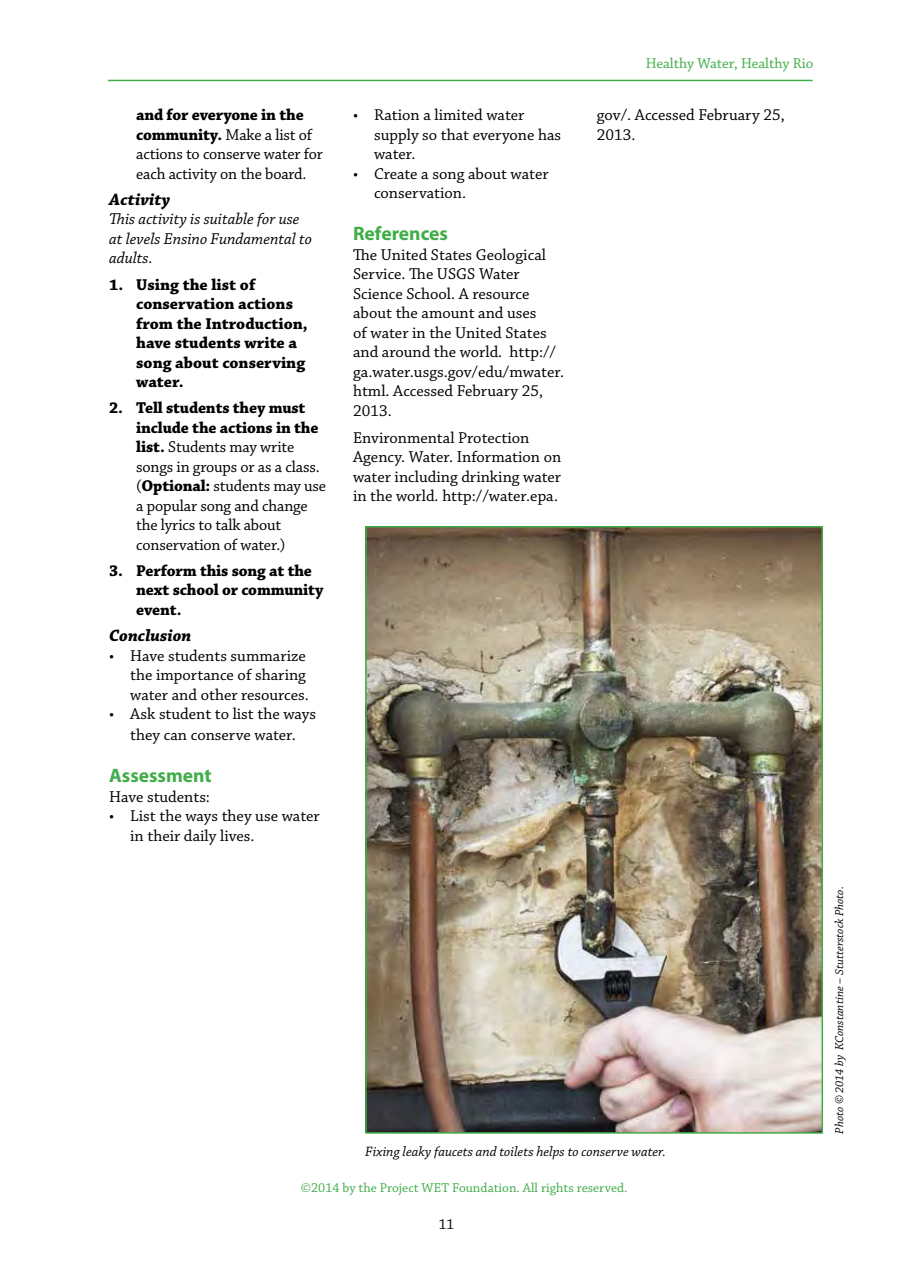
<style>
.page{position:relative;width:898px;height:1268px;background:#fff}
.page>*{position:absolute;margin:0;border:0;box-sizing:border-box;transform-origin:0 0}
.t1{font:700 19.5px "Myriad Pro";color:#41ad49}
.t2{font:italic 700 17.25px "Chaparral Pro";color:#000}
.t3{font:16.5px/19.5px "Chaparral Pro";color:#000}
.t4{font:700 16.5px/19.5px "Chaparral Pro";color:#000}
.t5{font:italic 16.5px/19.5px "Chaparral Pro";color:#000}
.t6{font:15px "Chaparral Pro";color:#41ad49}
.t7{font:15px "Chaparral Pro";color:#000}
.t8{font:italic 14.25px "Chaparral Pro";color:#000}
.t9{font:13.5px "Chaparral Pro";color:#41ad49}
.t10{font:italic 12px "Chaparral Pro";color:#000}
.s1{font-weight:700}
</style>
<div class="page">
<hr style="left:108px;top:80px;width:704px;height:1px;background:#41ad49">
<img style="left:368px;top:529px;width:451px;height:601px">
<div style="left:365px;top:526px;width:457px;height:607px;border:2px solid #41ad49"></div>
<p class="t3" style="left:136px;top:106px;width:188px"><span class="s1">and for everyone in the community.</span> Make a list of actions to conserve water for each activity on the board.</p>
<p class="t2" style="left:109px;top:189px;width:63px">Activity</p>
<p class="t5" style="left:109px;top:210px;width:204px">This activity is suitable for use at levels Ensino Fundamental to adults.</p>
<p class="t4" style="left:136px;top:275px;width:173px;text-indent:-27px">1. Using the list of conservation actions from the Introduction, have students write a song about conserving water.</p>
<p class="t3" style="left:136px;top:399px;width:191px;text-indent:-27px"><span class="s1">2. Tell students they must include the actions in the list.</span> Students may write songs in groups or as a class. (<span class="s1">Optional:</span> students may use a popular song and change the lyrics to talk about conservation of water.)</p>
<p class="t4" style="left:136px;top:561px;width:188px;text-indent:-27px">3. Perform this song at the next school or community event.</p>
<p class="t2" style="left:109px;top:625px;width:84px">Conclusion</p>
<p class="t3" style="left:130px;top:646px;width:180px;text-indent:-21px">• Have students summarize the importance of sharing water and other resources.</p>
<p class="t3" style="left:109px;top:704px;width:208px;line-height:21px;text-align:center">• Ask student to list the ways they can conserve water.</p>
<p class="t1" style="left:109px;top:762px;width:104px">Assessment</p>
<p class="t3" style="left:109px;top:787px;width:102px">Have students:</p>
<p class="t3" style="left:130px;top:806px;width:191px;text-indent:-21px">• List the ways they use water in their daily lives.</p>
<p class="t3" style="left:374px;top:106px;width:189px;text-indent:-21px">• Ration a limited water supply so that everyone has water.</p>
<p class="t3" style="left:374px;top:164px;width:176px;text-indent:-21px">• Create a song about water conservation.</p>
<p class="t1" style="left:353px;top:221px;width:96px">References</p>
<p class="t3" style="left:353px;top:245px;width:212px">The United States Geological<br>Service. The USGS Water<br>Science School. A resource about the amount and uses<br>of water in the United States and around the world. http:// ga.water.usgs.gov/edu/mwater. html. Accessed February 25,<br>2013.</p>
<p class="t3" style="left:353px;top:428px;width:210px">Environmental Protection<br>Agency. Water. Information on water including drinking water in the world. http://water.epa.</p>
<p class="t6" style="left:645px;top:55px;width:169px">Healthy Water, Healthy Rio</p>
<p class="t3" style="left:596px;top:106px;width:189px">gov/. Accessed February 25,<br>2013.</p>
<p class="t8" style="left:365px;top:1143px;width:302px">Fixing leaky faucets and toilets helps to conserve water.</p>
<p class="t9" style="left:301px;top:1179px;width:328px">©2014 by the Project WET Foundation. All rights reserved.</p>
<p class="t7" style="left:438px;top:1215px;width:17px">11</p>
<p class="t10" style="left:832px;top:1133px;width:248px;rotate:-90deg">Photo © 2014 by KConstantine – Stutterstock Photo.</p>
</div>
